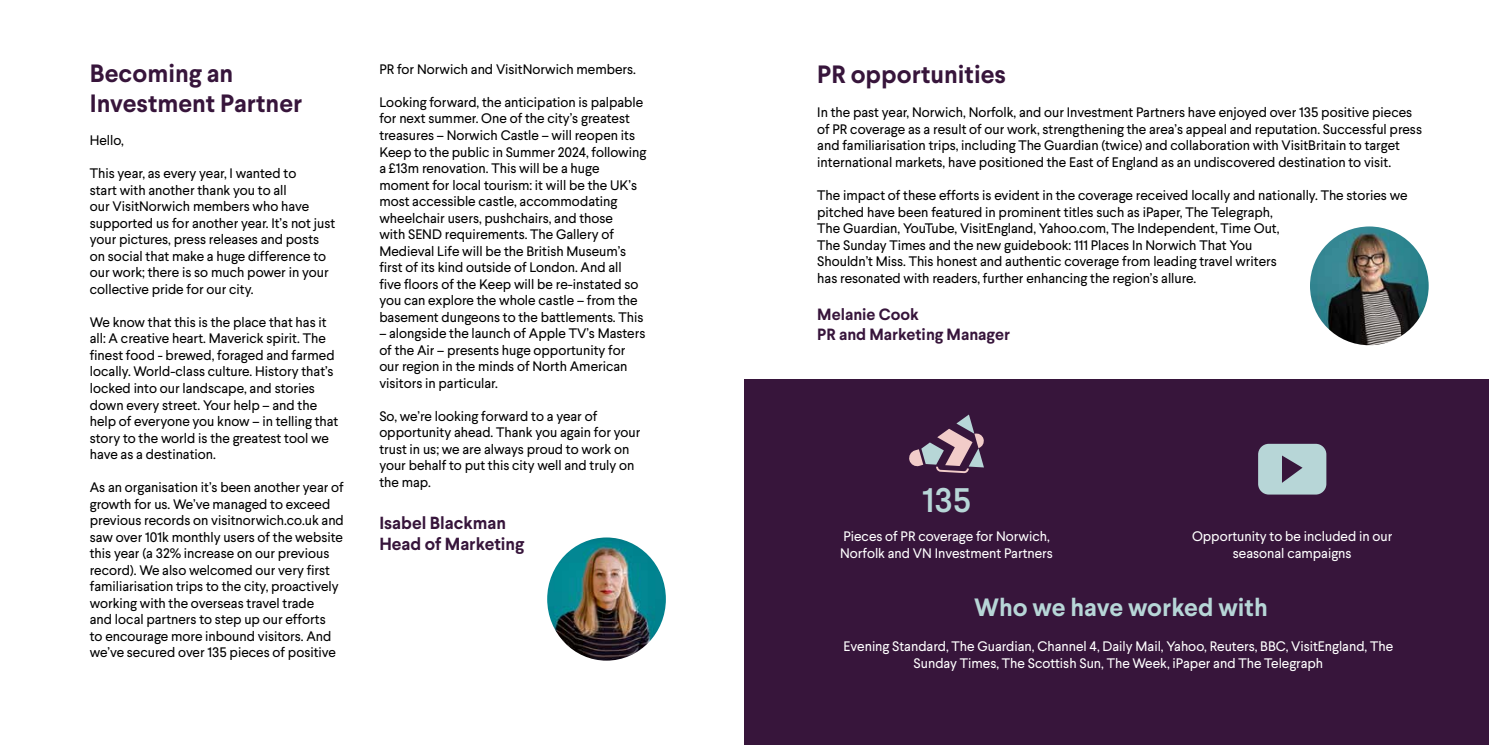
<style>
.page{position:relative;width:1489px;height:745px;background:#fff}
.page>*{position:absolute;margin:0;border:0;box-sizing:border-box;transform-origin:0 0}
.t1{font:500 34px "Larsseit";color:#b7d6d7}
.t2{font:700 25px/30px "Larsseit";color:#37153b}
.t3{font:700 25px "Larsseit";color:#b7d6d7}
.t4{font:700 17.5px/21px "Larsseit";color:#37153b}
.t5{font:700 16.25px/19.5px "Larsseit";color:#37153b}
.t6{font:13.75px/16.5px "Larsseit";color:#000}
.t7{font:13.75px/16.5px "Larsseit";color:#fff;text-align:center}
</style>
<div class="page">
<img style="left:548px;top:538px;width:117px;height:121px">
<div style="left:536px;top:526px;width:141px;height:145px;border:11px solid #fff;border-radius:50%"></div>
<div style="left:744px;top:379px;width:744px;height:365px;background:#37153b"></div>
<img style="left:1304px;top:221px;width:130px;height:129px;border-radius:65px">
<div style="left:1298px;top:215px;width:141px;height:141px;border:11px solid #fff;border-radius:50%"></div>
<svg style="left:909px;top:414px;width:75px;height:59px"></svg>
<div style="left:1257px;top:443px;width:69px;height:51px;background:#b7d6d7;border-radius:11px"></div>
<svg style="left:1282px;top:455px;width:20px;height:27px"></svg>
<h2 class="t2" style="left:90px;top:58px;width:214px">Becoming an<br>Investment Partner</h2>
<p class="t6" style="left:90px;top:132px;width:36px">Hello,</p>
<p class="t6" style="left:90px;top:165px;width:247px">This year, as every year, I wanted to<br>start with another thank you to all<br>our VisitNorwich members who have supported us for another year. It’s not just your pictures, press releases and posts on social that make a huge difference to our work; there is so much power in your collective pride for our city.</p>
<p class="t6" style="left:90px;top:313px;width:250px">We know that this is the place that has it all: A creative heart. Maverick spirit. The finest food - brewed, foraged and farmed locally. World-class culture. History that’s locked into our landscape, and stories down every street. Your help – and the help of everyone you know – in telling that story to the world is the greatest tool we have as a destination.</p>
<p class="t6" style="left:90px;top:478px;width:255px">As an organisation it’s been another year of growth for us. We’ve managed to exceed previous records on visitnorwich.co.uk and saw over 101k monthly users of the website this year (a 32% increase on our previous record). We also welcomed our very first familiarisation trips to the city, proactively working with the overseas travel trade<br>and local partners to step up our efforts<br>to encourage more inbound visitors. And we’ve secured over 135 pieces of positive</p>
<p class="t6" style="left:379px;top:61px;width:258px">PR for Norwich and VisitNorwich members.</p>
<p class="t6" style="left:379px;top:94px;width:268px">Looking forward, the anticipation is palpable for next summer. One of the city’s greatest treasures – Norwich Castle – will reopen its Keep to the public in Summer 2024, following a £13m renovation. This will be a huge moment for local tourism: it will be the UK’s most accessible castle, accommodating wheelchair users, pushchairs, and those<br>with SEND requirements. The Gallery of Medieval Life will be the British Museum’s first of its kind outside of London. And all five floors of the Keep will be re-instated so you can explore the whole castle – from the basement dungeons to the battlements. This</p>
<p class="t6" style="left:379px;top:325px;width:267px">– alongside the launch of Apple TV’s Masters of the Air – presents huge opportunity for our region in the minds of North American visitors in particular.</p>
<p class="t6" style="left:379px;top:407px;width:262px">So, we’re looking forward to a year of opportunity ahead. Thank you again for your trust in us; we are always proud to work on your behalf to put this city well and truly on the map.</p>
<p class="t4" style="left:379px;top:512px;width:147px">Isabel Blackman<br>Head of Marketing</p>
<h2 class="t2" style="left:817px;top:59px;width:190px">PR opportunities</h2>
<p class="t6" style="left:817px;top:104px;width:606px">In the past year, Norwich, Norfolk, and our Investment Partners have enjoyed over 135 positive pieces of PR coverage as a result of our work, strengthening the area’s appeal and reputation. Successful press and familiarisation trips, including The Guardian (twice) and collaboration with VisitBritain to target international markets, have positioned the East of England as an undiscovered destination to visit.</p>
<p class="t6" style="left:817px;top:187px;width:591px">The impact of these efforts is evident in the coverage received locally and nationally. The stories we pitched have been featured in prominent titles such as iPaper, The Telegraph,<br>The Guardian, YouTube, VisitEngland, Yahoo.com, The Independent, Time Out,<br>The Sunday Times and the new guidebook: 111 Places In Norwich That You<br>Shouldn’t Miss. This honest and authentic coverage from leading travel writers<br>has resonated with readers, further enhancing the region’s allure.</p>
<p class="t5" style="left:817px;top:304px;width:194px">Melanie Cook<br>PR and Marketing Manager</p>
<h1 class="t1" style="left:922px;top:478px;width:50px">135</h1>
<p class="t7" style="left:840px;top:527px;width:214px;text-align:left">Pieces of PR coverage for Norwich,<br>Norfolk and VN Investment Partners</p>
<p class="t7" style="left:1191px;top:527px;width:202px">Opportunity to be included in our seasonal campaigns</p>
<h2 class="t3" style="left:974px;top:590px;width:295px">Who we have worked with</h2>
<p class="t7" style="left:843px;top:637px;width:551px">Evening Standard, The Guardian, Channel 4, Daily Mail, Yahoo, Reuters, BBC, VisitEngland, The<br>Sunday Times, The Scottish Sun, The Week, iPaper and The Telegraph</p>
</div>
